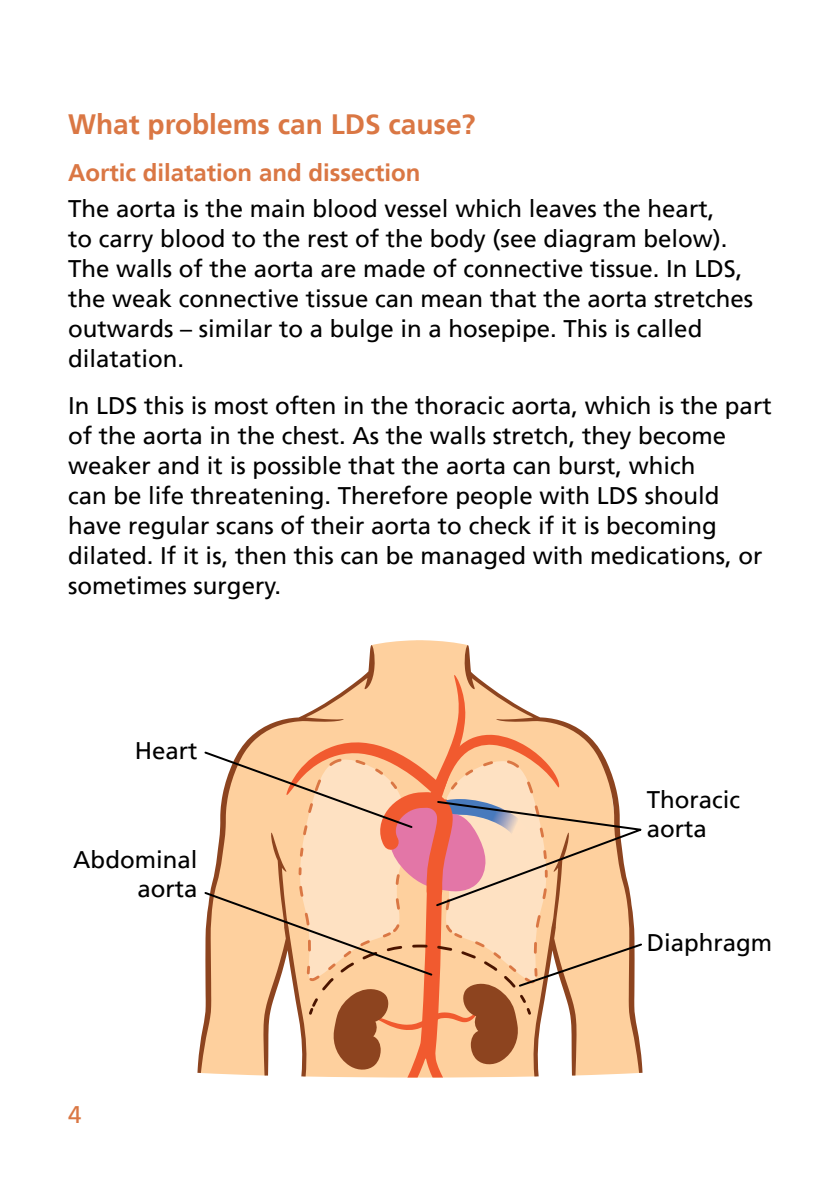
<style>
.page{position:relative;width:840px;height:1191px;background:#fff}
.page>*{position:absolute;margin:0;border:0;box-sizing:border-box;transform-origin:0 0}
.Main_Headings{font:700 28px "Frutiger LT";color:#da7744}
.Body_Text{font:24px/30px "Frutiger LT";color:#000}
.Sub_Heading{font:700 24px "Frutiger LT";color:#da7744}
.t1{font:24px "Frutiger LT";color:#da7744}
</style>
<div class="page">
<div style="left:380px;top:640px;width:82px;height:34px;background:#fed09e"></div>
<svg style="left:197px;top:645px;width:178px;height:428px"></svg>
<svg style="left:203px;top:674px;width:440px;height:403px"></svg>
<h2 class="Main_Headings" style="left:68px;top:108px;width:409px">What problems can LDS cause?</h2>
<h3 class="Sub_Heading" style="left:68px;top:159px;width:354px">Aortic dilatation and dissection</h3>
<p class="Body_Text" style="left:68px;top:194px;width:686px">The aorta is the main blood vessel which leaves the heart,<br>to carry blood to the rest of the body (see diagram below).<br>The walls of the aorta are made of connective tissue. In LDS, the weak connective tissue can mean that the aorta stretches outwards – similar to a bulge in a hosepipe. This is called dilatation.</p>
<p class="Body_Text" style="left:68px;top:391px;width:704px">In LDS this is most often in the thoracic aorta, which is the part of the aorta in the chest. As the walls stretch, they become weaker and it is possible that the aorta can burst, which<br>can be life threatening. Therefore people with LDS should have regular scans of their aorta to check if it is becoming dilated. If it is, then this can be managed with medications, or sometimes surgery.</p>
<p class="Body_Text" style="left:135px;top:736px;width:64px">Heart</p>
<p class="Body_Text" style="left:73px;top:845px;width:126px;line-height:28.8px;text-align:right">Abdominal aorta</p>
<p class="t1" style="left:68px;top:1101px;width:15px">4</p>
<p class="Body_Text" style="left:646px;top:785px;width:95px;line-height:28.8px">Thoracic aorta</p>
<p class="Body_Text" style="left:646px;top:927px;width:127px">Diaphragm</p>
</div>
